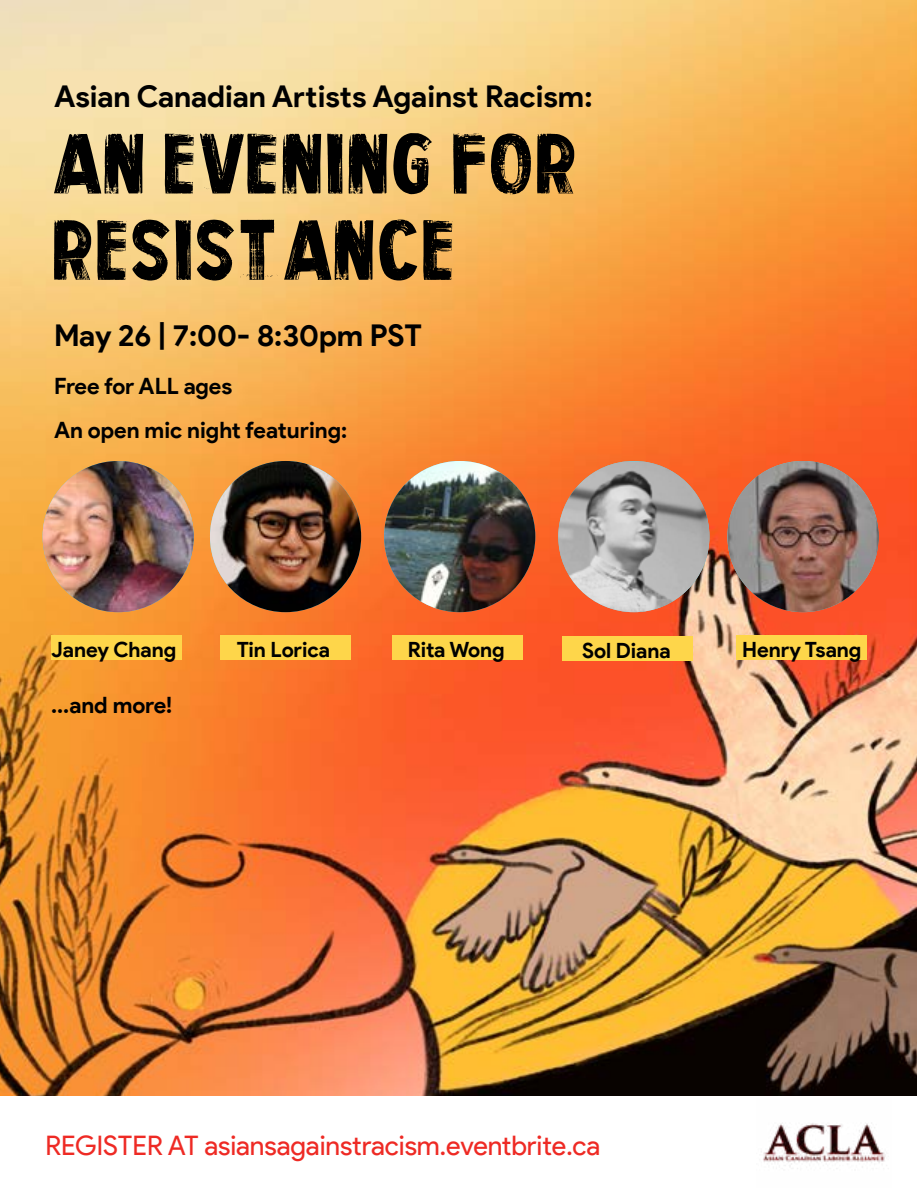
<style>
.page{position:relative;width:918px;height:1188px;background:#fff}
.page>*{position:absolute;margin:0;border:0;box-sizing:border-box;transform-origin:0 0}
.t1{font:63px/86.4px "Personal Services";color:#000}
.t2{font:700 30px "Product Sans";letter-spacing:-.005em;color:#000}
.t3{font:27px "Product Sans";letter-spacing:-.005em;color:#ee2a24}
.t4{font:700 22.5px "Product Sans";color:#000}
.t5{font:700 21px "Product Sans";letter-spacing:-.005em;color:#000}
</style>
<div class="page">
<img style="left:0;top:0;width:917px;height:1096px">
<img style="left:43px;top:461px;width:151px;height:151px;border-radius:76px">
<img style="left:210px;top:461px;width:151px;height:151px;border-radius:76px">
<img style="left:384px;top:461px;width:151px;height:151px;border-radius:76px">
<img style="left:558px;top:462px;width:151px;height:150px">
<img style="left:727px;top:461px;width:152px;height:151px;border-radius:76px">
<div style="left:51px;top:635px;width:130px;height:25px;background:#fed64a"></div>
<div style="left:220px;top:635px;width:130px;height:25px;background:#fed64a"></div>
<div style="left:393px;top:635px;width:130px;height:25px;background:#fed64a"></div>
<div style="left:736px;top:635px;width:130px;height:25px;background:#fed64a"></div>
<div style="left:563px;top:636px;width:130px;height:25px;background:#fed64a"></div>
<img style="left:763px;top:1123px;width:123px;height:46px">
<p class="t2" style="left:54px;top:78px;width:540px">Asian Canadian Artists Against Racism:</p>
<h1 class="t1" style="left:54px;top:125px;width:528px">AN EVENING FOR<br>RESISTANCE</h1>
<p class="t2" style="left:54px;top:317px;width:369px">May 26 | 7:00- 8:30pm PST</p>
<p class="t4" style="left:54px;top:372px;width:180px">Free for ALL ages</p>
<p class="t4" style="left:54px;top:416px;width:295px">An open mic night featuring:</p>
<p class="t5" style="left:51px;top:637px;width:127px">Janey Chang</p>
<p class="t5" style="left:237px;top:637px;width:95px">Tin Lorica</p>
<p class="t5" style="left:408px;top:637px;width:98px">Rita Wong</p>
<p class="t5" style="left:582px;top:637px;width:90px">Sol Diana</p>
<p class="t5" style="left:742px;top:637px;width:121px">Henry Tsang</p>
<p class="t4" style="left:51px;top:691px;width:123px">...and more!</p>
<p class="t3" style="left:45px;top:1130px;width:556px">REGISTER AT asiansagainstracism.eventbrite.ca</p>
</div>
